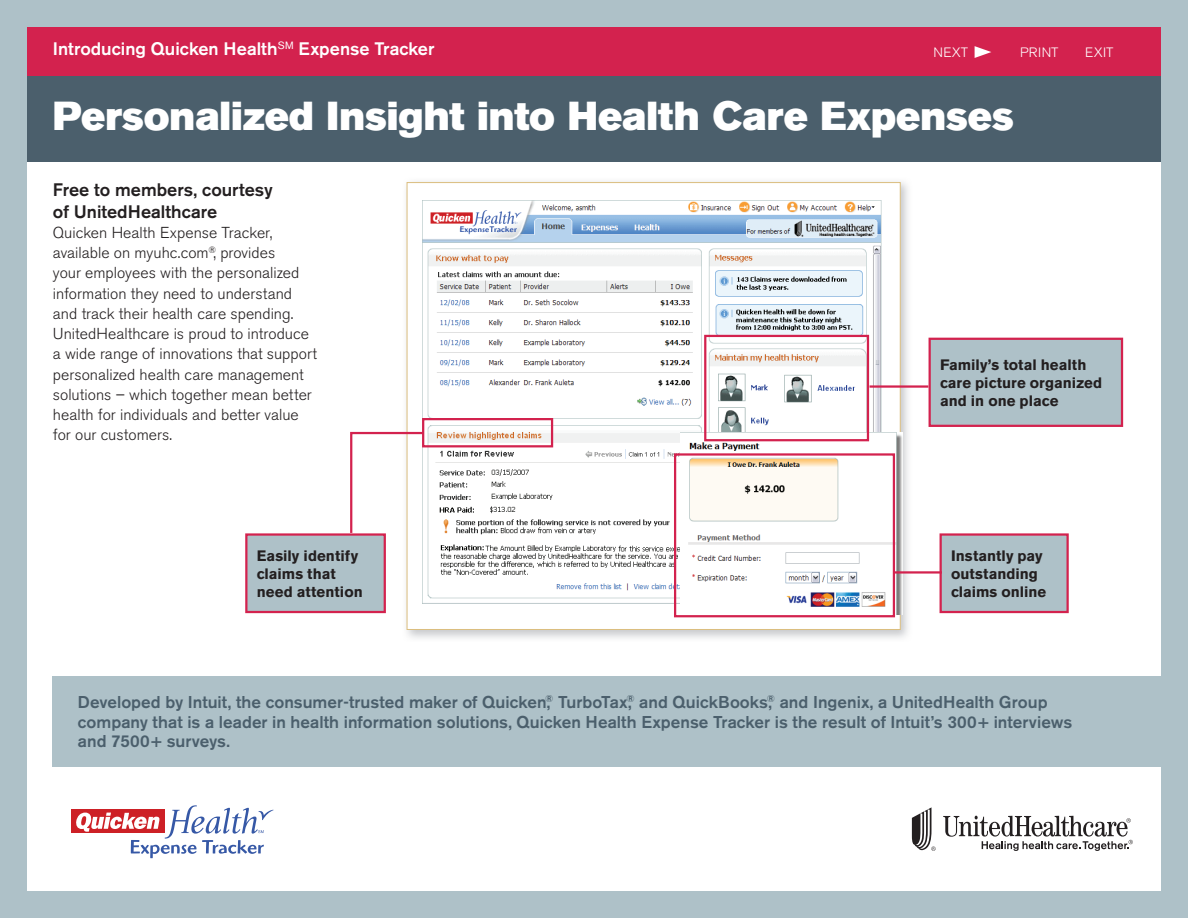
<style>
.page{position:relative;width:1188px;height:918px;background:#aec1c8}
.page>*{position:absolute;margin:0;border:0;box-sizing:border-box;transform-origin:0 0}
.t1{font:40.05px "Akzidenz Grotesk BE Super";color:#fff}
.t2{font:500 18px "Akzidenz Grotesk BE";color:#fff}
.t3{font:500 18px/21.6px "Akzidenz Grotesk BE";color:#231f20}
.t4{font:500 16.95px/19.5px "Akzidenz Grotesk BE";color:#4b5f6c}
.t5{font:300 15.75px/20.2px "Akzidenz Grotesk BE";color:#231f20}
.t6{font:700 15px/18px "Akzidenz Grotesk BE";letter-spacing:.005em;color:#231f20}
.t7{font:300 13.5px "Akzidenz Grotesk Std";letter-spacing:.02em;color:#fff}
</style>
<div class="page">
<div style="left:27px;top:27px;width:1134px;height:864px;background:#fff"></div>
<div style="left:27px;top:69px;width:1134px;height:93px;background:#4b5f6c"></div>
<div style="left:27px;top:27px;width:1134px;height:49px;background:#d3224e"></div>
<div style="left:53px;top:676px;width:1135px;height:90px;background:#aec1c8"></div>
<svg style="left:912px;top:807px;width:24px;height:44px"></svg>
<svg style="left:943px;top:816px;width:190px;height:35px"></svg>
<div style="left:71px;top:810px;width:94px;height:23px;background:#cd2026"></div>
<svg style="left:76px;top:805px;width:197px;height:53px"></svg>
<div style="left:407px;top:182px;width:494px;height:448px;background:#fff;border:1px solid #dbbe7f"></div>
<img style="left:423px;top:200px;width:459px;height:399px">
<img style="left:680px;top:432px;width:223px;height:182px">
<div style="left:246px;top:535px;width:139px;height:77px;background:#aec1c8"></div>
<div style="left:245px;top:533px;width:141px;height:80px;border:2px solid #d3224e"></div>
<div style="left:930px;top:339px;width:192px;height:87px;background:#aec1c8"></div>
<div style="left:929px;top:338px;width:194px;height:89px;border:2px solid #d3224e"></div>
<div style="left:941px;top:535px;width:127px;height:77px;background:#aec1c8"></div>
<div style="left:940px;top:533px;width:129px;height:80px;border:2px solid #d3224e"></div>
<div style="left:422px;top:418px;width:131px;height:29px;border:2px solid #d3224e"></div>
<div style="left:704px;top:335px;width:165px;height:106px;border:2px solid #d3224e"></div>
<div style="left:674px;top:453px;width:221px;height:164px;border:2px solid #d3224e"></div>
<hr style="left:893px;top:571px;width:49px;height:3px;background:#d3224e">
<hr style="left:870px;top:385px;width:58px;height:3px;background:#d3224e">
<svg style="left:349px;top:431px;width:76px;height:104px"></svg>
<svg style="left:975px;top:46px;width:16px;height:12px"></svg>
<p class="t2" style="left:53px;top:38px;width:383px">Introducing Quicken Health<sup>SM</sup> Expense Tracker</p>
<p class="t7" style="left:933px;top:45px;width:36px">NEXT</p>
<p class="t7" style="left:1020px;top:45px;width:40px">PRINT</p>
<p class="t7" style="left:1085px;top:45px;width:30px">EXIT</p>
<h1 class="t1" style="left:53px;top:93px;width:962px">Personalized Insight into Health Care Expenses</h1>
<p class="t3" style="left:53px;top:179px;width:221px">Free to members, courtesy of UnitedHealthcare</p>
<p class="t5" style="left:53px;top:223px;width:266px">Quicken Health Expense Tracker, available on myuhc.com<sup>®</sup>, provides<br>your employees with the personalized information they need to understand and track their health care spending.<br>UnitedHealthcare is proud to introduce a wide range of innovations that support personalized health care management solutions – which together mean better health for individuals and better value for our customers.</p>
<p class="t6" style="left:257px;top:547px;width:108px">Easily identify claims that need attention</p>
<p class="t6" style="left:940px;top:356px;width:164px">Family’s total health care picture organized and in one place</p>
<p class="t6" style="left:951px;top:547px;width:97px">Instantly pay outstanding claims online</p>
<p class="t4" style="left:78px;top:692px;width:996px">Developed by Intuit, the consumer-trusted maker of Quicken,<sup>®</sup> TurboTax,<sup>®</sup> and QuickBooks,<sup>®</sup> and Ingenix, a UnitedHealth Group company that is a leader in health information solutions, Quicken Health Expense Tracker is the result of Intuit’s 300+ interviews and 7500+ surveys.</p>
</div>
